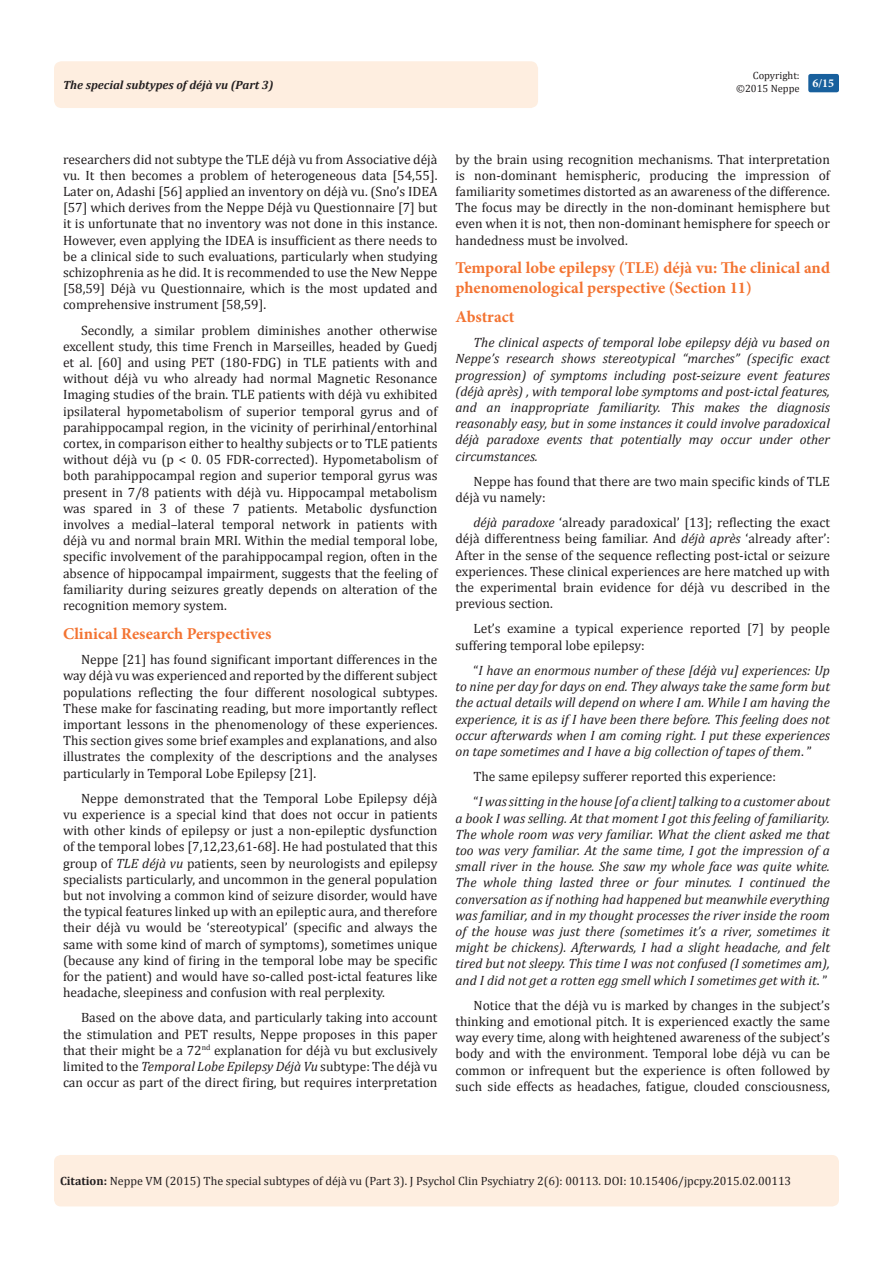
<style>
.page{position:relative;width:893px;height:1263px;background:#fff}
.page>*{position:absolute;margin:0;border:0;box-sizing:border-box;transform-origin:0 0}
.t1{font:700 16.5px/19.8px "Minion Pro";color:#f37331}
.t2{font:13.5px/16.2px "Cambria";color:#231f20;text-align:justify}
.t3{font:italic 13.5px/16.2px "Cambria";color:#231f20;text-align:justify}
.Citation{font:12px "Cambria";color:#231f20}
.t4{font:italic 700 12px "Cambria";color:#231f20}
.t5{font:700 12px "Minion Pro";color:#fff}
.t6{font:10.5px "Cambria";color:#231f20}
.s1{font-style:italic}
.s2{font-style:normal}
.s3{font-weight:700}
</style>
<div class="page">
<div style="left:54px;top:61px;width:484px;height:47px;background:#feeee0;border-radius:8px"></div>
<div style="left:808px;top:74px;width:31px;height:18px;background:#18609d;border-radius:2px"></div>
<div style="left:54px;top:1155px;width:785px;height:51px;background:#feeee0;border-radius:7px"></div>
<p class="t6" style="left:753px;top:69px;width:48px">Copyright:</p>
<p class="t6" style="left:736px;top:82px;width:65px">©2015 Neppe</p>
<p class="t4" style="left:63px;top:77px;width:212px">The special subtypes of déjà vu (Part 3)</p>
<p class="t5" style="left:812px;top:75px;width:23px">6/15</p>
<p class="t2" style="left:63px;top:151px;width:376px">researchers did not subtype the TLE déjà vu from Associative déjà vu. It then becomes a problem of heterogeneous data [54,55].<br>Later on, Adashi [56] applied an inventory on déjà vu. (Sno’s IDEA [57] which derives from the Neppe Déjà vu Questionnaire [7] but it is unfortunate that no inventory was not done in this instance.<br>However, even applying the IDEA is insufficient as there needs to be a clinical side to such evaluations, particularly when studying schizophrenia as he did. It is recommended to use the New Neppe [58,59] Déjà vu Questionnaire, which is the most updated and comprehensive instrument [58,59].</p>
<p class="t2" style="left:63px;top:322px;width:376px;text-indent:18px">Secondly, a similar problem diminishes another otherwise excellent study, this time French in Marseilles, headed by Guedj et al. [60] and using PET (180-FDG) in TLE patients with and without déjà vu who already had normal Magnetic Resonance Imaging studies of the brain. TLE patients with déjà vu exhibited ipsilateral hypometabolism of superior temporal gyrus and of parahippocampal region, in the vicinity of perirhinal/entorhinal cortex, in comparison either to healthy subjects or to TLE patients without déjà vu (p &lt; 0. 05 FDR-corrected). Hypometabolism of both parahippocampal region and superior temporal gyrus was present in 7/8 patients with déjà vu. Hippocampal metabolism was spared in 3 of these 7 patients. Metabolic dysfunction involves a medial–lateral temporal network in patients with déjà vu and normal brain MRI. Within the medial temporal lobe, specific involvement of the parahippocampal region, often in the absence of hippocampal impairment, suggests that the feeling of familiarity during seizures greatly depends on alteration of the recognition memory system.</p>
<p class="t1" style="left:63px;top:623px;width:210px">Clinical Research Perspectives</p>
<p class="t2" style="left:63px;top:651px;width:376px;text-indent:18px">Neppe [21] has found significant important differences in the way déjà vu was experienced and reported by the different subject populations reflecting the four different nosological subtypes.<br>These make for fascinating reading, but more importantly reflect important lessons in the phenomenology of these experiences.<br>This section gives some brief examples and explanations, and also illustrates the complexity of the descriptions and the analyses particularly in Temporal Lobe Epilepsy [21].</p>
<p class="t2" style="left:63px;top:790px;width:376px;text-indent:18px">Neppe demonstrated that the Temporal Lobe Epilepsy déjà vu experience is a special kind that does not occur in patients with other kinds of epilepsy or just a non-epileptic dysfunction of the temporal lobes [7,12,23,61-68]. He had postulated that this group of <span class="s1">TLE déjà vu</span> patients, seen by neurologists and epilepsy specialists particularly, and uncommon in the general population but not involving a common kind of seizure disorder, would have the typical features linked up with an epileptic aura, and therefore their déjà vu would be ‘stereotypical’ (specific and always the same with some kind of march of symptoms), sometimes unique (because any kind of firing in the temporal lobe may be specific for the patient) and would have so-called post-ictal features like headache, sleepiness and confusion with real perplexity.</p>
<p class="t2" style="left:63px;top:1009px;width:376px;text-indent:18px">Based on the above data, and particularly taking into account the stimulation and PET results, Neppe proposes in this paper that their might be a 72<sup>nd</sup> explanation for déjà vu but exclusively limited to the <span class="s1">Temporal Lobe Epilepsy Déjà Vu</span> subtype: The déjà vu can occur as part of the direct firing, but requires interpretation</p>
<p class="t2" style="left:455px;top:151px;width:376px">by the brain using recognition mechanisms. That interpretation is non-dominant hemispheric, producing the impression of familiarity sometimes distorted as an awareness of the difference.<br>The focus may be directly in the non-dominant hemisphere but even when it is not, then non-dominant hemisphere for speech or handedness must be involved.</p>
<p class="t1" style="left:455px;top:258px;width:376px">Temporal lobe epilepsy (TLE) déjà vu: The clinical and phenomenological perspective (Section 11)</p>
<p class="t1" style="left:455px;top:307px;width:60px">Abstract</p>
<p class="t3" style="left:455px;top:334px;width:376px;text-indent:18px">The clinical aspects of temporal lobe epilepsy déjà vu based on Neppe’s research shows stereotypical “marches” (specific exact progression) of symptoms including post-seizure event features (déjà après) , with temporal lobe symptoms and post-ictal features, and an inappropriate familiarity. This makes the diagnosis reasonably easy, but in some instances it could involve paradoxical déjà paradoxe events that potentially may occur under other circumstances.</p>
<p class="t2" style="left:455px;top:473px;width:376px;text-indent:18px">Neppe has found that there are two main specific kinds of TLE déjà vu namely:</p>
<p class="t2" style="left:455px;top:514px;width:376px;text-indent:18px"><span class="s1">déjà paradoxe</span> ‘already paradoxical’ [13]; reflecting the exact déjà differentness being familiar. And <span class="s1">déjà après</span> ‘already after’:<br>After in the sense of the sequence reflecting post-ictal or seizure experiences. These clinical experiences are here matched up with the experimental brain evidence for déjà vu described in the previous section.</p>
<p class="t2" style="left:455px;top:621px;width:376px;text-indent:18px">Let’s examine a typical experience reported [7] by people suffering temporal lobe epilepsy:</p>
<p class="t3" style="left:455px;top:662px;width:376px;text-indent:18px"><span class="s2">“</span>I have an enormous number of these [déjà vu] experiences: Up to nine per day for days on end. They always take the same form but the actual details will depend on where I am. While I am having the experience, it is as if I have been there before. This feeling does not occur afterwards when I am coming right. I put these experiences on tape sometimes and I have a big collection of tapes of them<span class="s2">. ”</span></p>
<p class="t2" style="left:473px;top:768px;width:304px">The same epilepsy sufferer reported this experience:</p>
<p class="t3" style="left:455px;top:793px;width:376px;text-indent:18px"><span class="s2">“</span>I was sitting in the house [of a client] talking to a customer about a book I was selling. At that moment I got this feeling of familiarity.<br>The whole room was very familiar. What the client asked me that too was very familiar. At the same time, I got the impression of a small river in the house. She saw my whole face was quite white.<br>The whole thing lasted three or four minutes. I continued the conversation as if nothing had happened but meanwhile everything was familiar, and in my thought processes the river inside the room of the house was just there (sometimes it’s a river, sometimes it might be chickens). Afterwards, I had a slight headache, and felt tired but not sleepy. This time I was not confused (I sometimes am), and I did not get a rotten egg smell which I sometimes get with it<span class="s2">. ”</span></p>
<p class="t2" style="left:455px;top:997px;width:376px;text-indent:18px">Notice that the déjà vu is marked by changes in the subject’s thinking and emotional pitch. It is experienced exactly the same way every time, along with heightened awareness of the subject’s body and with the environment. Temporal lobe déjà vu can be common or infrequent but the experience is often followed by such side effects as headaches, fatigue, clouded consciousness,</p>
<p class="Citation" style="left:60px;top:1174px;width:733px"><span class="s3">Citation:</span> Neppe VM (2015) The special subtypes of déjà vu (Part 3). J Psychol Clin Psychiatry 2(6): 00113. DOI: 10.15406/jpcpy.2015.02.00113</p>
</div>
